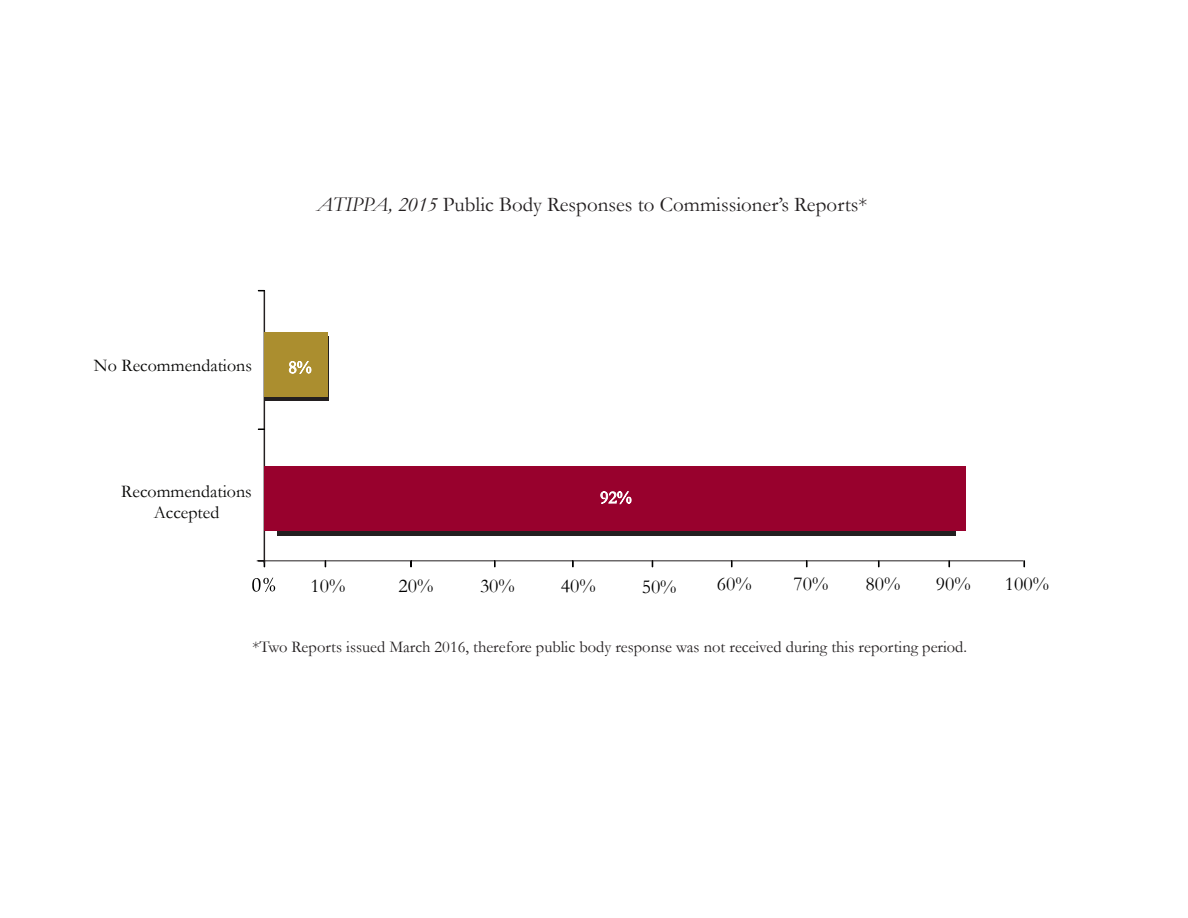
<style>
.page{position:relative;width:1188px;height:918px;background:#fff}
.page>*{position:absolute;margin:0;border:0;box-sizing:border-box;transform-origin:0 0}
.t1{font:21px "Garamond";color:#231f20}
.t2{font:19.8px "Garamond";color:#000}
.t3{font:18px/21.6px "Garamond";color:#050504;text-align:center}
.t4{font:18px "Garamond";color:#fff}
.t5{font:16.5px "Garamond";color:#231f20}
.s1{font-style:italic}
</style>
<div class="page">
<svg style="left:494px;top:561px;width:2px;height:6px"></svg>
<svg style="left:572px;top:561px;width:2px;height:6px"></svg>
<div style="left:264px;top:291px;width:1px;height:272px;border:1px solid #231f20"></div>
<div style="left:277px;top:471px;width:679px;height:65px;background:linear-gradient(to right,#231f20,#231f20)"></div>
<div style="left:264px;top:466px;width:702px;height:64px;background:#98012d"></div>
<svg style="left:252px;top:578px;width:23px;height:14px"></svg>
<svg style="left:600px;top:491px;width:32px;height:14px"></svg>
<div style="left:265px;top:336px;width:64px;height:65px;background:#231f20"></div>
<div style="left:264px;top:332px;width:64px;height:65px;background:#ab8e2f"></div>
<svg style="left:289px;top:361px;width:22px;height:13px"></svg>
<svg style="left:258px;top:561px;width:7px;height:6px"></svg>
<hr style="left:257px;top:560px;width:767px;height:1px;background:#231f20">
<p class="t1" style="left:317px;top:190px;width:552px"><span class="s1">ATIPPA, 2015</span> Public Body Responses to Commissioner’s Reports*</p>
<p class="t3" style="left:94px;top:354px;width:160px">No Recommendations</p>
<p class="t4" style="left:288px;top:355px;width:25px">8%</p>
<p class="t3" style="left:121px;top:480px;width:132px">Recommendations<br>Accepted</p>
<p class="t4" style="left:600px;top:485px;width:33px">92%</p>
<p class="t2" style="left:311px;top:572px;width:36px">10%</p>
<p class="t2" style="left:398px;top:572px;width:36px">20%</p>
<p class="t2" style="left:480px;top:572px;width:36px">30%</p>
<p class="t2" style="left:561px;top:572px;width:36px">40%</p>
<p class="t2" style="left:642px;top:573px;width:36px">50%</p>
<p class="t2" style="left:717px;top:571px;width:36px">60%</p>
<p class="t2" style="left:793px;top:571px;width:36px">70%</p>
<p class="t2" style="left:865px;top:571px;width:36px">80%</p>
<p class="t2" style="left:936px;top:571px;width:36px">90%</p>
<p class="t2" style="left:1005px;top:571px;width:46px">100%</p>
<p class="t5" style="left:252px;top:635px;width:716px">*Two Reports issued March 2016, therefore public body response was not received during this reporting period.</p>
</div>
